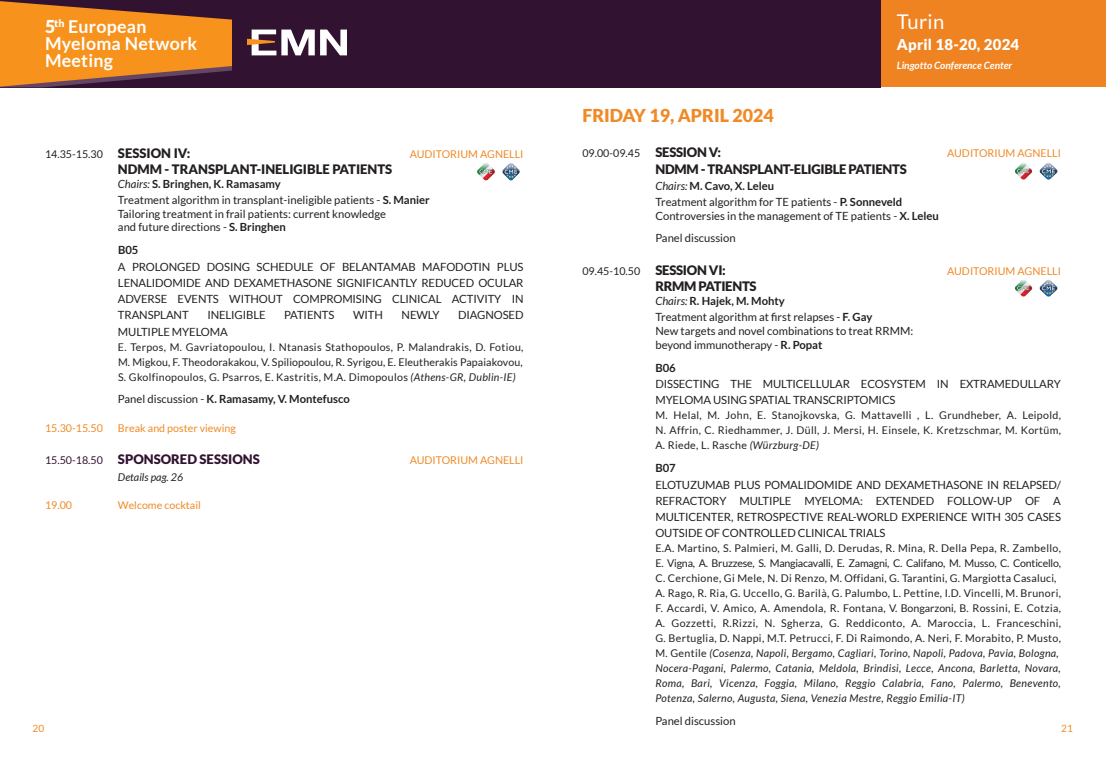
<style>
.page{position:relative;width:1106px;height:762px;background:#fff}
.page>*{position:absolute;margin:0;border:0;box-sizing:border-box;transform-origin:0 0}
.t1{font:20.25px "Lato";letter-spacing:.015em;color:#fff}
.t2{font:700 17.75px/17px "Lato";letter-spacing:.015em;color:#fff}
.t3{font:900 17.75px "Lato";color:#ef8a27}
.t4{font:900 15px "Lato";letter-spacing:.015em;color:#fff}
.t5{font:900 13px "Lato";letter-spacing:-.02em;color:#231f20}
.t6{font:900 13px "Lato";color:#231f20}
.t7{font:900 13px "Lato";color:#311331}
.t8{font:11.25px/16.2px "Lato";color:#231f20}
.t9{font:700 11.25px "Lato";color:#231f20}
.t10{font:10.75px "Lato";color:#ef8a27}
.t11{font:10.75px "Lato";color:#231f20}
.t12{font:italic 10.75px "Lato";color:#231f20}
.t13{font:10.62px/15px "Lato";letter-spacing:.03em;color:#231f20;text-align:justify}
.t14{font:italic 700 10.12px "Lato";color:#fff}
.t15{font:10px "Lato";color:#ef8a27}
.s1{font-weight:900}
.s2{font-weight:900;font-size:13px}
.s3{font-style:italic}
.s4{font-weight:700}
.s5{font-weight:400}
.s6{font-weight:400;font-size:10.75px}
</style>
<div class="page">
<div style="left:880px;top:0;width:226px;height:87px;background:#ef8322"></div>
<div style="left:0;top:0;width:880px;height:87px;background:#311331"></div>
<svg style="left:0;top:1px;width:232px;height:86px"></svg>
<svg style="left:247px;top:30px;width:100px;height:25px"></svg>
<img style="left:477px;top:163px;width:18px;height:18px">
<img style="left:502px;top:163px;width:18px;height:18px">
<img style="left:1015px;top:163px;width:18px;height:17px">
<img style="left:1039px;top:162px;width:19px;height:18px">
<img style="left:1015px;top:280px;width:18px;height:17px">
<img style="left:1039px;top:279px;width:19px;height:18px">
<h2 class="t2" style="left:45px;top:18px;width:154px"><span class="s1">5</span><sup>th</sup> European<br>Myeloma Network<br>Meeting</h2>
<h1 class="t1" style="left:896px;top:9px;width:49px">Turin</h1>
<h3 class="t4" style="left:896px;top:35px;width:124px">April 18-20, 2024</h3>
<p class="t14" style="left:896px;top:59px;width:117px">Lingotto Conference Center</p>
<h2 class="t3" style="left:582px;top:105px;width:193px">FRIDAY 19, APRIL 2024</h2>
<p class="t11" style="left:582px;top:147px;width:140px">09.00-09.45 <span class="s2">SESSION V:</span></p>
<p class="t10" style="left:947px;top:147px;width:115px">AUDITORIUM AGNELLI</p>
<p class="t5" style="left:655px;top:161px;width:253px">NDMM - TRANSPLANT-ELIGIBLE PATIENTS</p>
<p class="t8" style="left:655px;top:177px;width:248px"><span class="s3">Chairs:</span> <span class="s4">M. Cavo, X. Leleu<br></span>Treatment algorithm for TE patients - <span class="s4">P. Sonneveld</span></p>
<p class="t8" style="left:655px;top:204px;width:285px;line-height:22.5px">Controversies in the management of TE patients - <span class="s4">X. Leleu<br></span>Panel discussion</p>
<p class="t11" style="left:582px;top:264px;width:145px">09.45-10.50 <span class="s2">SESSION VI:</span></p>
<p class="t10" style="left:947px;top:264px;width:115px">AUDITORIUM AGNELLI</p>
<p class="t5" style="left:655px;top:278px;width:103px">RRMM PATIENTS</p>
<p class="t8" style="left:655px;top:292px;width:218px"><span class="s3">Chairs:</span> <span class="s4">R. Hajek, M. Mohty<br></span>Treatment algorithm at first relapses - <span class="s4">F. Gay</span></p>
<p class="t8" style="left:655px;top:323px;width:259px;line-height:13.8px">New targets and novel combinations to treat RRMM: beyond immunotherapy - <span class="s4">R. Popat</span></p>
<p class="t9" style="left:655px;top:360px;width:22px">B06</p>
<p class="t8" style="left:655px;top:375px;width:407px">DISSECTING THE MULTICELLULAR ECOSYSTEM IN EXTRAMEDULLARY<br>MYELOMA USING SPATIAL TRANSCRIPTOMICS</p>
<p class="t13" style="left:655px;top:408px;width:407px">M. Helal, M. John, E. Stanojkovska, G. Mattavelli , L. Grundheber, A. Leipold, N. Affrin, C. Riedhammer, J. Düll, J. Mersi, H. Einsele, K. Kretzschmar, M. Kortüm, A. Riede, L. Rasche <span class="s3">(Würzburg-DE)</span></p>
<p class="t9" style="left:655px;top:461px;width:22px">B07</p>
<p class="t8" style="left:655px;top:476px;width:407px;text-align:justify">ELOTUZUMAB PLUS POMALIDOMIDE AND DEXAMETHASONE IN RELAPSED/ REFRACTORY MULTIPLE MYELOMA: EXTENDED FOLLOW-UP OF A MULTICENTER, RETROSPECTIVE REAL-WORLD EXPERIENCE WITH 305 CASES OUTSIDE OF CONTROLLED CLINICAL TRIALS</p>
<p class="t13" style="left:655px;top:541px;width:407px;text-align:left">E.A. Martino, S. Palmieri, M. Galli, D. Derudas, R. Mina, R. Della Pepa, R. Zambello, E. Vigna, A. Bruzzese, S. Mangiacavalli, E. Zamagni, C. Califano, M. Musso, C. Conticello, C. Cerchione, Gi Mele, N. Di Renzo, M. Offidani, G. Tarantini, G. Margiotta Casaluci, A. Rago, R. Ria, G. Uccello, G. Barilà, G. Palumbo, L. Pettine, I.D. Vincelli, M. Brunori, F. Accardi, V. Amico, A. Amendola, R. Fontana, V. Bongarzoni, B. Rossini, E. Cotzia, A. Gozzetti, R.Rizzi, N. Sgherza, G. Reddiconto, A. Maroccia, L. Franceschini, G. Bertuglia, D. Nappi, M.T. Petrucci, F. Di Raimondo, A. Neri, F. Morabito, P. Musto, M. Gentile <span class="s3">(Cosenza, Napoli, Bergamo, Cagliari, Torino, Napoli, Padova, Pavia, Bologna, Nocera-Pagani, Palermo, Catania, Meldola, Brindisi, Lecce, Ancona, Barletta, Novara, Roma, Bari, Vicenza, Foggia, Milano, Reggio Calabria, Fano, Palermo, Benevento, Potenza, Salerno, Augusta, Siena, Venezia Mestre, Reggio Emilia-IT)</span></p>
<p class="t8" style="left:655px;top:712px;width:82px">Panel discussion</p>
<p class="t11" style="left:45px;top:147px;width:147px">14.35-15.30 <span class="s2">SESSION IV:</span></p>
<p class="t10" style="left:410px;top:147px;width:115px">AUDITORIUM AGNELLI</p>
<p class="t6" style="left:118px;top:161px;width:276px">NDMM - TRANSPLANT-INELIGIBLE PATIENTS</p>
<p class="t8" style="left:118px;top:175px;width:313px"><span class="s3">Chairs:</span> <span class="s4">S. Bringhen, K. Ramasamy<br></span>Treatment algorithm in transplant-ineligible patients - <span class="s4">S. Manier</span></p>
<p class="t8" style="left:118px;top:206px;width:269px;line-height:13.8px">Tailoring treatment in frail patients: current knowledge and future directions - <span class="s4">S. Bringhen</span></p>
<p class="t9" style="left:118px;top:243px;width:22px">B05</p>
<p class="t8" style="left:118px;top:258px;width:407px;text-align:justify">A PROLONGED DOSING SCHEDULE OF BELANTAMAB MAFODOTIN PLUS LENALIDOMIDE AND DEXAMETHASONE SIGNIFICANTLY REDUCED OCULAR ADVERSE EVENTS WITHOUT COMPROMISING CLINICAL ACTIVITY IN TRANSPLANT</p>
<p class="t8" style="left:207px;top:307px;width:60px">INELIGIBLE</p>
<p class="t8" style="left:284px;top:307px;width:52px">PATIENTS</p>
<p class="t8" style="left:353px;top:307px;width:31px">WITH</p>
<p class="t8" style="left:401px;top:307px;width:39px">NEWLY</p>
<p class="t8" style="left:458px;top:307px;width:67px">DIAGNOSED</p>
<p class="t8" style="left:118px;top:323px;width:111px">MULTIPLE MYELOMA</p>
<p class="t13" style="left:118px;top:339px;width:407px">E. Terpos, M. Gavriatopoulou, I. Ntanasis Stathopoulos, P. Malandrakis, D. Fotiou, M. Migkou, F. Theodorakakou, V. Spiliopoulou, R. Syrigou, E. Eleutherakis Papaiakovou, S. Gkolfinopoulos, G. Psarros, E. Kastritis, M.A. Dimopoulos <span class="s3">(Athens-GR, Dublin-IE)</span></p>
<p class="t9" style="left:118px;top:392px;width:233px"><span class="s5">Panel discussion -</span> K. Ramasamy, V. Montefusco</p>
<p class="t10" style="left:45px;top:421px;width:59px">15.30-15.50</p>
<p class="t10" style="left:118px;top:421px;width:119px">Break and poster viewing</p>
<p class="t7" style="left:45px;top:451px;width:216px"><span class="s6">15.50-18.50</span> SPONSORED SESSIONS</p>
<p class="t10" style="left:410px;top:454px;width:115px">AUDITORIUM AGNELLI</p>
<p class="t12" style="left:118px;top:470px;width:67px">Details pag. 26</p>
<p class="t10" style="left:45px;top:499px;width:29px">19.00</p>
<p class="t10" style="left:118px;top:499px;width:84px">Welcome cocktail</p>
<p class="t15" style="left:33px;top:722px;width:13px">20</p>
<p class="t15" style="left:1061px;top:722px;width:13px">21</p>
</div>
